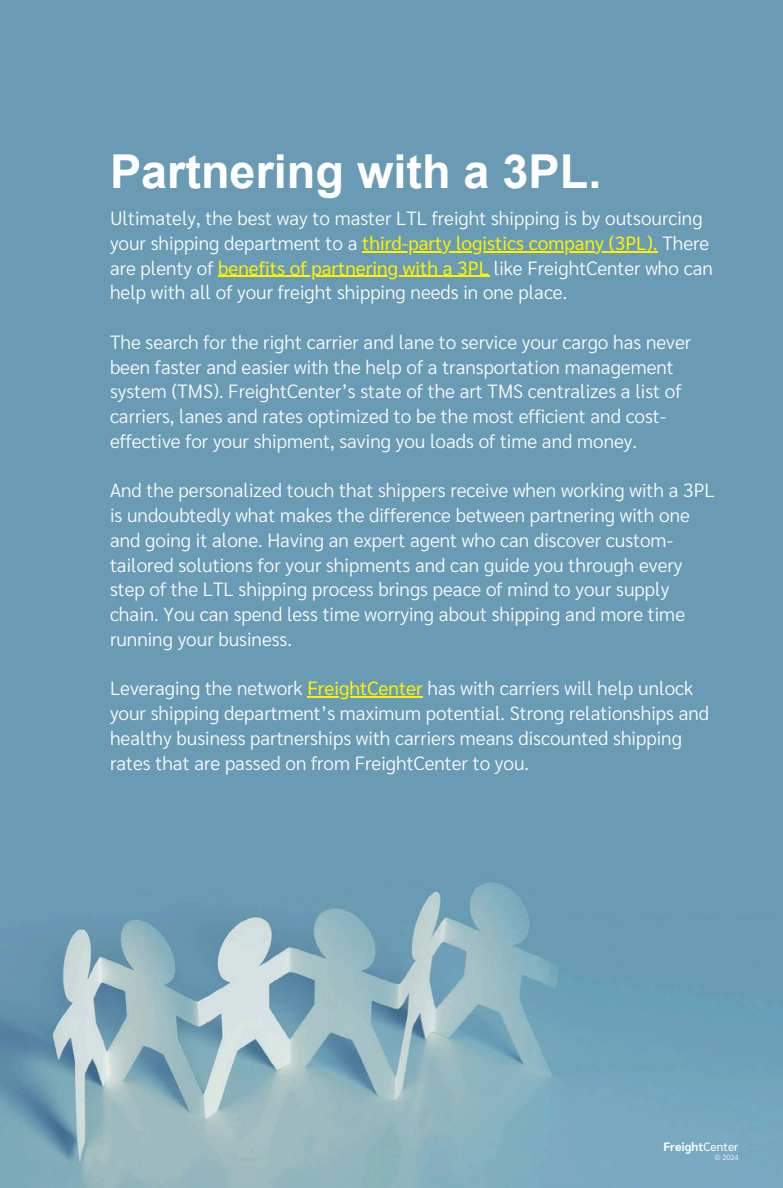
<style>
.page{position:relative;width:783px;height:1188px;background:#fff}
.page>*{position:absolute;margin:0;border:0;box-sizing:border-box;transform-origin:0 0}
.t1{font:700 46.8px "Arial";color:#fff}
.t2{font:300 19.2px/24.8px "Sarabun";color:#fff}
.t3{font:700 12px "Sarabun";color:#fff}
.t4{font:300 7.35px "Sarabun";color:#fff}
.s1{font-weight:400;color:#fff200}
.s2{font-weight:400}
</style>
<div class="page">
<img style="left:0;top:0;width:783px;height:1188px">
<hr style="left:362px;top:251px;width:296px;height:1px;background:#fff200">
<hr style="left:218px;top:276px;width:271px;height:1px;background:#fff200">
<hr style="left:307px;top:696px;width:116px;height:2px;background:#fff200">
<p class="t1" style="left:110px;top:146px;width:493px">Partnering with a 3PL.</p>
<p class="t2" style="left:110px;top:205px;width:601px">Ultimately, the best way to master LTL freight shipping is by outsourcing your shipping department to a <span class="s1">third-party logistics company (3PL).</span> There</p>
<h1 class="t2" style="left:110px;top:254px;width:604px">are plenty of <span class="s1">benefits of partnering with a 3PL</span> like FreightCenter who can</h1>
<h1 class="t2" style="left:110px;top:279px;width:459px">help with all of your freight shipping needs in one place.</h1>
<h1 class="t2" style="left:110px;top:328px;width:583px">The search for the right carrier and lane to service your cargo has never been faster and easier with the help of a transportation management system (TMS). FreightCenter’s state of the art TMS centralizes a list of carriers, lanes and rates optimized to be the most efficient and cost&shy;effective for your shipment, saving you loads of time and money.</h1>
<h1 class="t2" style="left:110px;top:477px;width:606px">And the personalized touch that shippers receive when working with a 3PL is undoubtedly what makes the difference between partnering with one and going it alone. Having an expert agent who can discover custom&shy;tailored solutions for your shipments and can guide you through every</h1>
<h1 class="t2" style="left:110px;top:576px;width:577px">step of the LTL shipping process brings peace of mind to your supply chain. You can spend less time worrying about shipping and more time running your business.</h1>
<h1 class="t2" style="left:110px;top:675px;width:585px">Leveraging the network <span class="s1">FreightCenter</span> has with carriers will help unlock</h1>
<h1 class="t2" style="left:110px;top:700px;width:601px">your shipping department’s maximum potential. Strong relationships and healthy business partnerships with carriers means discounted shipping rates that are passed on from FreightCenter to you.</h1>
<p class="t3" style="left:663px;top:1138px;width:77px">Freight<span class="s2">Center</span></p>
<p class="t4" style="left:715px;top:1153px;width:25px">© 2024</p>
</div>
